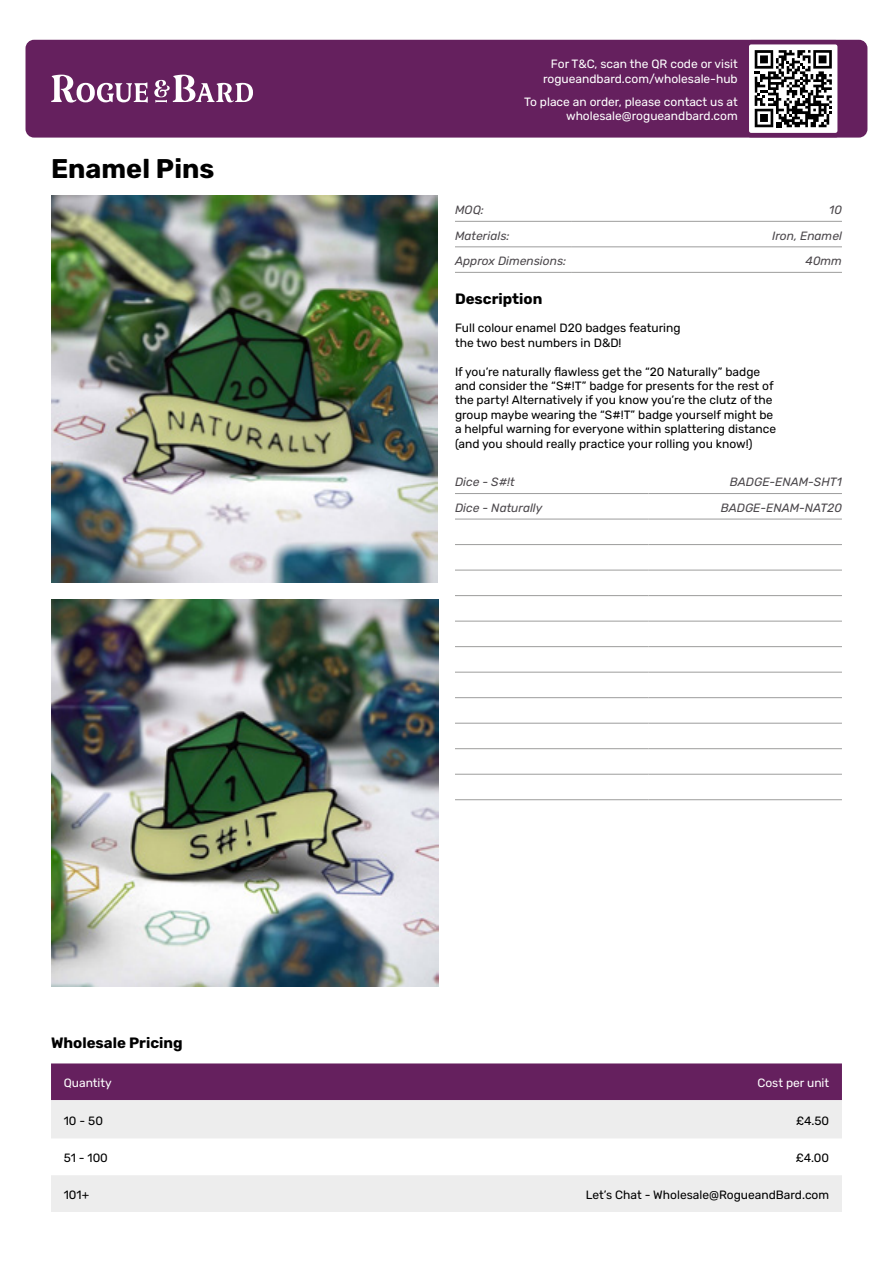
<style>
.page{position:relative;width:893px;height:1263px;background:#fff}
.page>*{position:absolute;margin:0;border:0;box-sizing:border-box;transform-origin:0 0}
.t1{font:700 27px "Rubik";color:#000}
.t2{font:700 15px "Rubik";color:#000}
.t3{font:12px/14.4px "Rubik";color:#000}
.t4{font:12px/14.4px "Rubik";color:#fff;text-align:right}
.t5{font:italic 12px "Rubik";color:#4c484c}
</style>
<div class="page">
<div style="left:26px;top:40px;width:841px;height:98px;background:#65205e;border-radius:9px"></div>
<svg style="left:51px;top:75px;width:202px;height:28px"></svg>
<svg style="left:749px;top:45px;width:88px;height:87px;background:#949494"></svg>
<div style="left:744px;top:40px;width:98px;height:97px;border:4px solid #65205e;border-radius:4px"></div>
<img style="left:51px;top:196px;width:387px;height:387px">
<img style="left:51px;top:599px;width:387px;height:388px">
<div style="left:51px;top:1063px;width:791px;height:37px;background:#65205e"></div>
<svg style="left:51px;top:1100px;width:791px;height:112px;fill:#ededed"></svg>
<hr style="left:455px;top:493px;width:193px;height:1px;background:#9d9d9c">
<hr style="left:648px;top:493px;width:194px;height:1px;background:#9d9d9c">
<hr style="left:455px;top:519px;width:193px;height:1px;background:#9d9d9c">
<hr style="left:648px;top:519px;width:194px;height:1px;background:#9d9d9c">
<hr style="left:455px;top:544px;width:193px;height:1px;background:#9d9d9c">
<hr style="left:648px;top:544px;width:194px;height:1px;background:#9d9d9c">
<hr style="left:455px;top:570px;width:193px;height:1px;background:#9d9d9c">
<hr style="left:648px;top:570px;width:194px;height:1px;background:#9d9d9c">
<hr style="left:455px;top:595px;width:193px;height:1px;background:#9d9d9c">
<hr style="left:648px;top:595px;width:194px;height:1px;background:#9d9d9c">
<hr style="left:455px;top:621px;width:193px;height:1px;background:#9d9d9c">
<hr style="left:648px;top:621px;width:194px;height:1px;background:#9d9d9c">
<hr style="left:455px;top:646px;width:193px;height:1px;background:#9d9d9c">
<hr style="left:648px;top:646px;width:194px;height:1px;background:#9d9d9c">
<hr style="left:455px;top:672px;width:193px;height:1px;background:#9d9d9c">
<hr style="left:648px;top:672px;width:194px;height:1px;background:#9d9d9c">
<hr style="left:455px;top:697px;width:193px;height:1px;background:#9d9d9c">
<hr style="left:648px;top:697px;width:194px;height:1px;background:#9d9d9c">
<hr style="left:455px;top:723px;width:193px;height:1px;background:#9d9d9c">
<hr style="left:648px;top:723px;width:194px;height:1px;background:#9d9d9c">
<hr style="left:455px;top:748px;width:193px;height:1px;background:#9d9d9c">
<hr style="left:648px;top:748px;width:194px;height:1px;background:#9d9d9c">
<hr style="left:455px;top:774px;width:193px;height:1px;background:#9d9d9c">
<hr style="left:648px;top:774px;width:194px;height:1px;background:#9d9d9c">
<hr style="left:455px;top:799px;width:193px;height:1px;background:#9d9d9c">
<hr style="left:648px;top:799px;width:194px;height:1px;background:#9d9d9c">
<hr style="left:455px;top:221px;width:117px;height:1px;background:#9d9d9c">
<hr style="left:572px;top:221px;width:270px;height:1px;background:#9d9d9c">
<hr style="left:455px;top:246px;width:117px;height:1px;background:#9d9d9c">
<hr style="left:572px;top:246px;width:270px;height:1px;background:#9d9d9c">
<hr style="left:455px;top:272px;width:117px;height:1px;background:#9d9d9c">
<hr style="left:572px;top:272px;width:270px;height:1px;background:#9d9d9c">
<h1 class="t1" style="left:51px;top:154px;width:165px">Enamel Pins</h1>
<p class="t4" style="left:543px;top:57px;width:196px">For T&amp;C, scan the QR code or visit rogueandbard.com/wholesale-hub</p>
<p class="t4" style="left:524px;top:95px;width:215px">To place an order, please contact us at wholesale@rogueandbard.com</p>
<p class="t5" style="left:455px;top:203px;width:30px">MOQ:</p>
<p class="t5" style="left:829px;top:203px;width:14px">10</p>
<p class="t5" style="left:455px;top:229px;width:56px">Materials:</p>
<p class="t5" style="left:772px;top:229px;width:71px">Iron, Enamel</p>
<p class="t5" style="left:455px;top:254px;width:113px">Approx Dimensions:</p>
<p class="t5" style="left:805px;top:254px;width:38px">40mm</p>
<p class="t2" style="left:455px;top:291px;width:89px">Description</p>
<p class="t3" style="left:455px;top:321px;width:227px">Full colour enamel D20 badges featuring the two best numbers in D&amp;D!</p>
<p class="t3" style="left:455px;top:365px;width:323px">If you’re naturally flawless get the “20 Naturally” badge and consider the “S#!T” badge for presents for the rest of the party! Alternatively if you know you’re the clutz of the group maybe wearing the “S#!T” badge yourself might be a helpful warning for everyone within splattering distance (and you should really practice your rolling you know!)</p>
<p class="t5" style="left:455px;top:476px;width:61px">Dice - S#!t</p>
<p class="t5" style="left:730px;top:476px;width:114px">BADGE-ENAM-SHT1</p>
<p class="t5" style="left:455px;top:501px;width:89px">Dice - Naturally</p>
<p class="t5" style="left:721px;top:501px;width:123px">BADGE-ENAM-NAT20</p>
<p class="t2" style="left:51px;top:1034px;width:133px">Wholesale Pricing</p>
<p class="t4" style="left:64px;top:1076px;width:50px">Quantity</p>
<p class="t4" style="left:757px;top:1076px;width:73px">Cost per unit</p>
<p class="t3" style="left:64px;top:1114px;width:41px">10 - 50</p>
<p class="t3" style="left:796px;top:1114px;width:35px">£4.50</p>
<p class="t3" style="left:64px;top:1151px;width:46px">51 - 100</p>
<p class="t3" style="left:796px;top:1151px;width:35px">£4.00</p>
<p class="t3" style="left:64px;top:1188px;width:27px">101+</p>
<p class="t3" style="left:586px;top:1188px;width:245px">Let’s Chat - Wholesale@RogueandBard.com</p>
</div>
